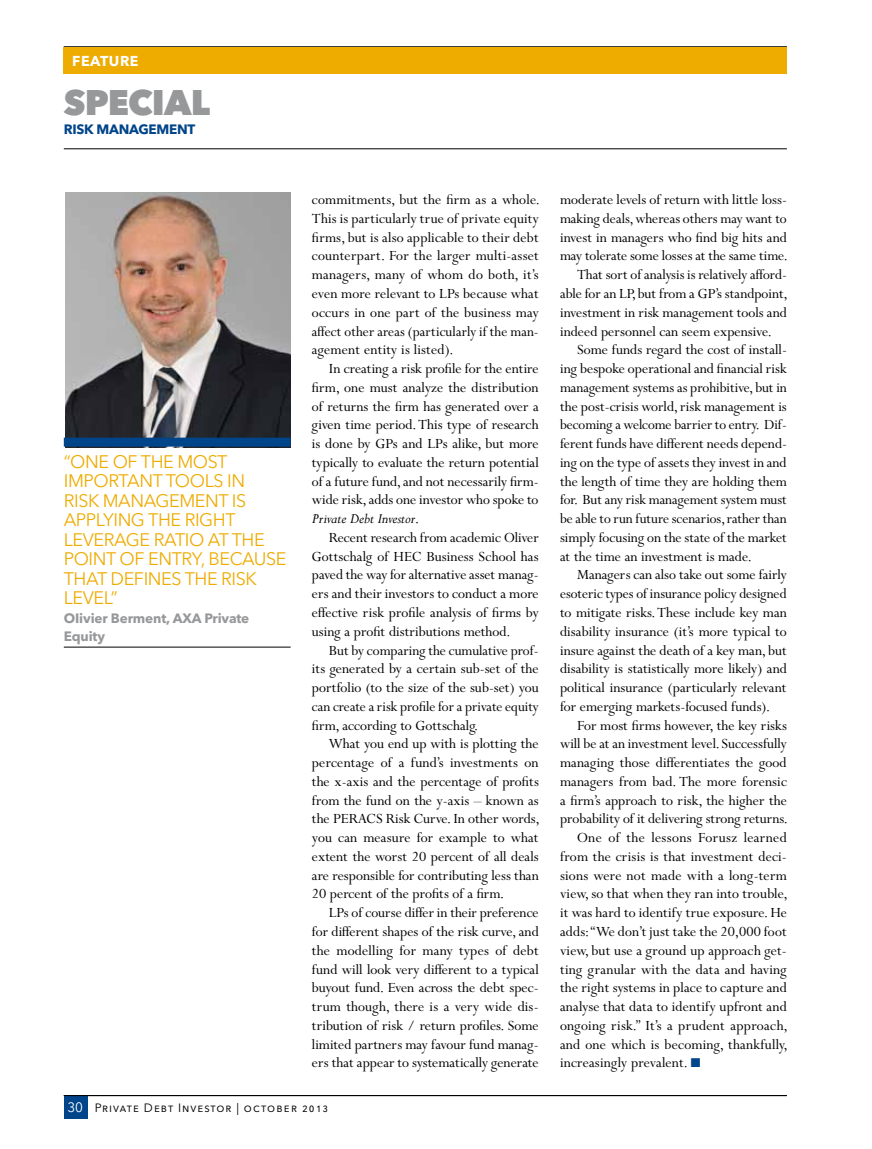
<style>
.page{position:relative;width:872px;height:1149px;background:#fff}
.page>*{position:absolute;margin:0;border:0;box-sizing:border-box;transform-origin:0 0}
.t1{font:800 35.25px "Avenir Next LT Pro";letter-spacing:-.025em;color:#97989a}
.t2{font:18px "Avenir Next LT Pro";color:#eeac00}
.t3{font:15.75px/18.8px "Perpetua MT Pro";color:#000;text-align:justify}
.t4{font:15.75px "Perpetua MT Pro";letter-spacing:.02em;color:#000}
.t5{font:700 14.25px "Avenir Next LT Pro";letter-spacing:.085em;color:#fff}
.t6{font:700 13.5px/18px "Avenir Next LT Pro";letter-spacing:-.01em;color:#97989a}
.t7{font:700 13.5px "Avenir Next LT Pro";letter-spacing:-.02em;color:#004489}
.t8{font:12px "Avenir Next LT Pro";letter-spacing:.08em;color:#000}
.s1{font-style:italic}
.s2{font-size:13.5px;color:#fff}
.s3{color:#004489}
</style>
<div class="page">
<div style="left:64px;top:1095px;width:23px;height:23px;background:#004489"></div>
<hr style="left:64px;top:1094px;width:723px;height:1px;background:#000">
<hr style="left:64px;top:148px;width:723px;height:1px;background:#000">
<div style="left:64px;top:47px;width:723px;height:27px;background:#eeac00"></div>
<img style="left:65px;top:192px;width:226px;height:255px">
<div style="left:64px;top:437px;width:227px;height:9px;background:#004489"></div>
<hr style="left:64px;top:646px;width:227px;height:1px;background:#000">
<p class="t5" style="left:72px;top:52px;width:68px">F EATURE</p>
<h1 class="t1" style="left:64px;top:81px;width:148px">SPECIAL</h1>
<p class="t7" style="left:64px;top:121px;width:130px">RISK MANAGEMENT</p>
<p class="t2" style="left:64px;top:450px;width:89px">“ONE OF THE</p>
<p class="t2" style="left:177px;top:450px;width:14px">MOST</p>
<p class="t2" style="left:64px;top:470px;width:12px">IMPORTANT</p>
<p class="t2" style="left:166px;top:470px;width:13px">TOOLS</p>
<p class="t2" style="left:227px;top:470px;width:9px">IN</p>
<p class="t2" style="left:64px;top:489px;width:10px">RISK</p>
<p class="t2" style="left:103px;top:489px;width:14px">MANAGEMENT</p>
<p class="t2" style="left:232px;top:489px;width:7px">IS</p>
<p class="t2" style="left:64px;top:509px;width:11px">APPLYING</p>
<p class="t2" style="left:148px;top:509px;width:12px">THE</p>
<p class="t2" style="left:185px;top:509px;width:11px">RIGHT</p>
<p class="t2" style="left:64px;top:528px;width:12px">LEVERAGE</p>
<p class="t2" style="left:154px;top:528px;width:11px">RATIO</p>
<p class="t2" style="left:208px;top:528px;width:36px">AT THE</p>
<p class="t2" style="left:64px;top:548px;width:12px">POINT</p>
<p class="t2" style="left:120px;top:548px;width:41px">OF ENTRY</p>
<p class="t2" style="left:201px;top:548px;width:20px">, BECA</p>
<p class="t2" style="left:254px;top:548px;width:23px">USE</p>
<p class="t2" style="left:64px;top:567px;width:12px">THAT</p>
<p class="t2" style="left:111px;top:567px;width:11px">DEFINES</p>
<p class="t2" style="left:185px;top:567px;width:12px">THE</p>
<p class="t2" style="left:221px;top:567px;width:10px">RISK</p>
<p class="t2" style="left:64px;top:587px;width:11px">LEVEL</p>
<p class="t2" style="left:111px;top:587px;width:8px">”</p>
<p class="t6" style="left:64px;top:608px;width:187px">OI IVIER BERMENT, AXA PRIVATE<br>EQUITY</p>
<p class="t3" style="left:312px;top:190px;width:229px">commitments, but the firm as a whole.<br>This is particularly true of private equity firms, but is also applicable to their debt counterpart. For the larger multi-asset managers, many of whom do both, it’s even more relevant to LPs because what occurs in one part of the business may affect other areas (particularly if the man&shy;agement entity is listed).</p>
<p class="t3" style="left:312px;top:359px;width:228px;text-indent:17px">In creating a risk profile for the entire firm, one must analyze the distribution of returns the firm has generated over a given time period. This type of research is done by GPs and LPs alike, but more typically to evaluate the return potential of a future fund, and not necessarily firm&shy;wide risk, adds one investor who spoke to <span class="s1">Private Debt Investor</span>.</p>
<p class="t3" style="left:312px;top:528px;width:228px;text-indent:17px">Recent research from academic Oliver Gottschalg of HEC Business School has paved the way for alternative asset manag&shy;ers and their investors to conduct a more effective risk profile analysis of firms by using a profit distributions method.</p>
<p class="t3" style="left:312px;top:640px;width:228px;text-indent:17px">But by comparing the cumulative prof&shy;its generated by a certain sub-set of the portfolio (to the size of the sub-set) you can create a risk profile for a private equity firm, according to Gottschalg.</p>
<p class="t3" style="left:312px;top:734px;width:229px;text-indent:17px">What you end up with is plotting the percentage of a fund’s investments on the x-axis and the percentage of profits from the fund on the y-axis – known as the PERACS Risk Curve. In other words, you can measure for example to what extent the worst 20 percent of all deals are responsible for contributing less than 20 percent of the profits of a firm.</p>
<p class="t3" style="left:312px;top:903px;width:228px;text-indent:17px">LPs of course differ in their preference for different shapes of the risk curve, and the modelling for many types of debt fund will look very different to a typical buyout fund. Even across the debt spec&shy;trum though, there is a very wide dis&shy;tribution of risk / return profiles. Some limited partners may favour fund manag&shy;ers that appear to systematically generate</p>
<p class="t8" style="left:67px;top:1100px;width:262px"><span class="s2">30</span> PRIVATE DEBT INVESTOR | OCTOBER 2013</p>
<p class="t3" style="left:560px;top:190px;width:228px">moderate levels of return with little loss-</p>
<p class="t3" style="left:560px;top:209px;width:228px">making deals, whereas others may want to</p>
<p class="t3" style="left:560px;top:228px;width:228px">invest in managers who find big hits and</p>
<p class="t3" style="left:560px;top:246px;width:229px">may tolerate some losses at the same time.</p>
<p class="t3" style="left:577px;top:265px;width:211px">That sort of analysis is relatively afford-</p>
<p class="t3" style="left:560px;top:284px;width:229px">able for an LP, but from a GP’s standpoint,</p>
<p class="t3" style="left:560px;top:303px;width:228px">investment in risk management tools and</p>
<p class="t3" style="left:560px;top:321px;width:213px">indeed personnel can seem expensive.</p>
<p class="t3" style="left:577px;top:340px;width:211px">Some funds regard the cost of install-</p>
<p class="t3" style="left:560px;top:359px;width:228px">ing bespoke operational and financial risk</p>
<p class="t3" style="left:560px;top:378px;width:228px">management systems as prohibitive, but in</p>
<p class="t3" style="left:560px;top:396px;width:228px">the post-crisis world, risk management is</p>
<p class="t3" style="left:560px;top:415px;width:228px">becoming a welcome barrier to entry. Dif-</p>
<p class="t3" style="left:560px;top:434px;width:228px">ferent funds have different needs depend-</p>
<p class="t3" style="left:560px;top:453px;width:228px">ing on the type of assets they invest in and</p>
<p class="t3" style="left:560px;top:471px;width:228px">the length of time they are holding them</p>
<p class="t3" style="left:560px;top:490px;width:228px">for. But any risk management system must</p>
<p class="t3" style="left:560px;top:509px;width:228px">be able to run future scenarios, rather than</p>
<p class="t3" style="left:560px;top:528px;width:228px">simply focusing on the state of the market</p>
<p class="t3" style="left:560px;top:546px;width:193px">at the time an investment is made.</p>
<p class="t3" style="left:577px;top:565px;width:211px">Managers can also take out some fairly</p>
<p class="t3" style="left:560px;top:584px;width:228px">esoteric types of insurance policy designed</p>
<p class="t3" style="left:560px;top:603px;width:228px">to mitigate risks. These include key man</p>
<p class="t3" style="left:560px;top:621px;width:228px">disability insurance (it’s more typical to</p>
<p class="t3" style="left:560px;top:640px;width:228px">insure against the death of a key man, but</p>
<p class="t3" style="left:560px;top:659px;width:228px">disability is statistically more likely) and</p>
<p class="t3" style="left:560px;top:678px;width:228px">political insurance (particularly relevant</p>
<p class="t3" style="left:560px;top:696px;width:211px">for emerging markets-focused funds).</p>
<p class="t3" style="left:577px;top:715px;width:211px">For most firms however, the key risks</p>
<p class="t3" style="left:560px;top:734px;width:228px">will be at an investment level. Successfully</p>
<p class="t3" style="left:560px;top:753px;width:228px">managing those differentiates the good</p>
<p class="t3" style="left:560px;top:771px;width:228px">managers from bad. The more forensic</p>
<p class="t3" style="left:560px;top:790px;width:228px">a firm’s approach to risk, the higher the</p>
<p class="t3" style="left:560px;top:809px;width:229px">probability of it delivering strong returns.</p>
<p class="t4" style="left:577px;top:828px;width:211px">One of the lessons Forusz learned</p>
<p class="t3" style="left:560px;top:846px;width:228px">from the crisis is that investment deci-</p>
<p class="t3" style="left:560px;top:865px;width:228px">sions were not made with a long-term</p>
<p class="t3" style="left:560px;top:884px;width:229px">view, so that when they ran into trouble,</p>
<p class="t3" style="left:560px;top:903px;width:228px">it was hard to identify true exposure. He</p>
<p class="t3" style="left:560px;top:921px;width:228px">adds: “We don’t just take the 20,000 foot</p>
<p class="t3" style="left:560px;top:940px;width:228px">view, but use a ground up approach get-</p>
<p class="t3" style="left:560px;top:959px;width:228px">ting granular with the data and having</p>
<p class="t3" style="left:560px;top:978px;width:228px">the right systems in place to capture and</p>
<p class="t3" style="left:560px;top:996px;width:228px">analyse that data to identify upfront and</p>
<p class="t3" style="left:560px;top:1015px;width:229px">ongoing risk.” It’s a prudent approach,</p>
<p class="t3" style="left:560px;top:1034px;width:229px">and one which is becoming, thankfully,</p>
<p class="t3" style="left:560px;top:1053px;width:142px">increasingly prevalent. <span class="s3">■</span></p>
</div>
